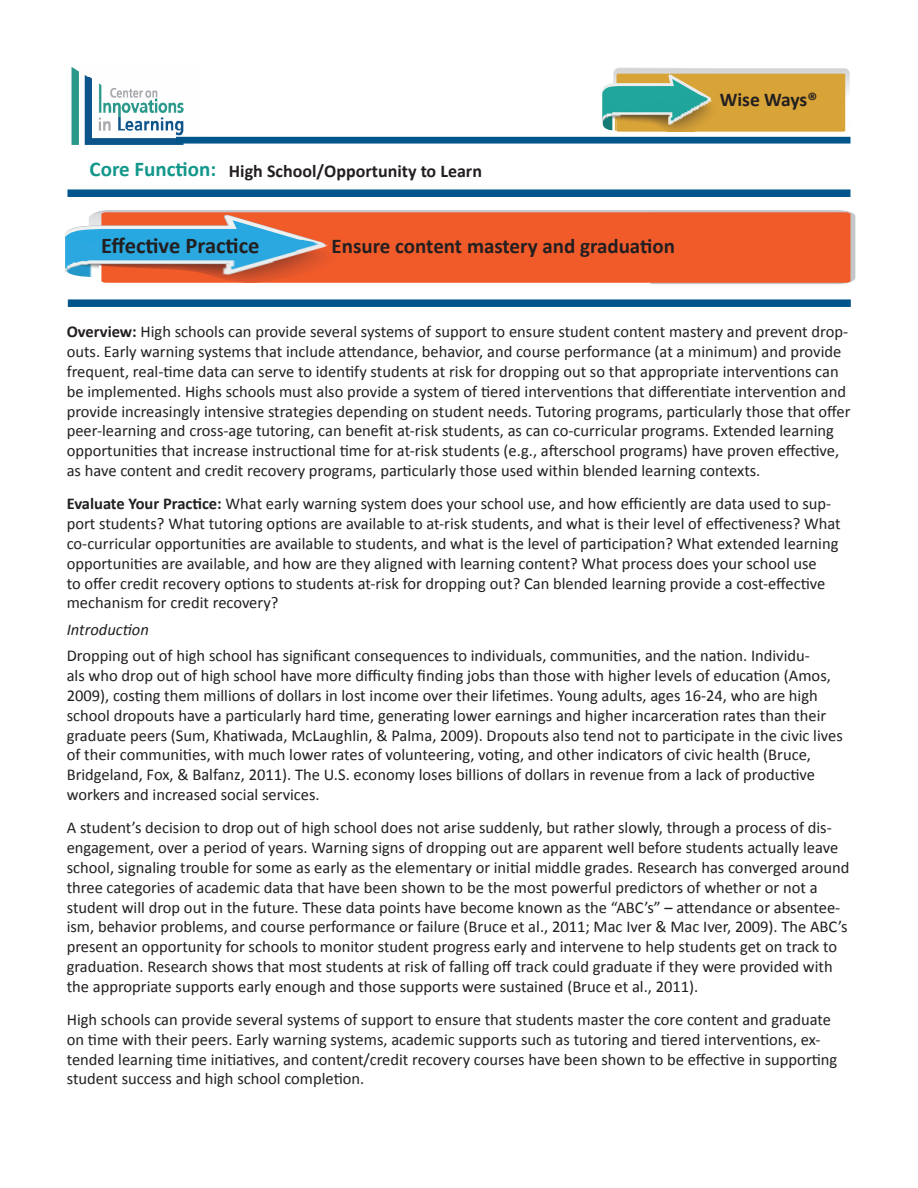
<style>
.page{position:relative;width:918px;height:1188px;background:#fff}
.page>*{position:absolute;margin:0;border:0;box-sizing:border-box;transform-origin:0 0}
.t1{font:700 22.5px "Calibri";color:#231f20}
.t2{font:700 21px "Calibri";color:#231f20}
.t3{font:700 21px "Calibri";color:#12978b}
.t4{font:700 19.5px "Calibri";letter-spacing:-.005em;color:#231f20}
.t5{font:700 18px "Calibri";color:#231f20}
.t6{font:16.5px/19.8px "Calibri";color:#231f20}
.references{font:italic 16.5px "Calibri";color:#231f20}
.s1{font-weight:700}
</style>
<div class="page">
<svg style="left:603px;top:68px;width:247px;height:64px;background:#d2af5c"></svg>
<img style="left:603px;top:91px;width:114px;height:41px">
<div style="left:97px;top:210px;width:758px;height:74px;background:#c5c6c8"></div>
<div style="left:651px;top:212px;width:199px;height:71px;background:#f15b2a"></div>
<svg style="left:65px;top:212px;width:586px;height:72px;background:#e76840"></svg>
<img style="left:65px;top:235px;width:276px;height:49px">
<div style="left:67px;top:189px;width:783px;height:8px;background:#00558b"></div>
<div style="left:68px;top:299px;width:783px;height:8px;background:#00558b"></div>
<img style="left:71px;top:68px;width:131px;height:77px">
<div style="left:176px;top:137px;width:674px;height:7px;background:#00558b"></div>
<p class="t3" style="left:90px;top:155px;width:128px">Core Function:</p>
<p class="t5" style="left:229px;top:159px;width:255px">High School/Opportunity to Learn</p>
<h1 class="t1" style="left:101px;top:231px;width:160px">Effective Practice</h1>
<p class="t2" style="left:332px;top:232px;width:345px">Ensure content mastery and graduation</p>
<p class="t4" style="left:720px;top:87px;width:99px">Wise Ways®</p>
<p class="t6" style="left:67px;top:322px;width:785px"><span class="s1">Overview:</span> High schools can provide several systems of support to ensure student content mastery and prevent drop&shy;outs. Early warning systems that include attendance, behavior, and course performance (at a minimum) and provide frequent, real-time data can serve to identify students at risk for dropping out so that appropriate interventions can be implemented. Highs schools must also provide a system of tiered interventions that differentiate intervention and provide increasingly intensive strategies depending on student needs. Tutoring programs, particularly those that offer peer-learning and cross-age tutoring, can benefit at-risk students, as can co-curricular programs. Extended learning opportunities that increase instructional time for at-risk students (e.g., afterschool programs) have proven effective, as have content and credit recovery programs, particularly those used within blended learning contexts.</p>
<p class="t6" style="left:67px;top:494px;width:775px"><span class="s1">Evaluate Your Practice:</span> What early warning system does your school use, and how efficiently are data used to sup&shy;port students? What tutoring options are available to at-risk students, and what is their level of effectiveness? What co-curricular opportunities are available to students, and what is the level of participation? What extended learning opportunities are available, and how are they aligned with learning content? What process does your school use<br>to offer credit recovery options to students at-risk for dropping out? Can blended learning provide a cost-effective mechanism for credit recovery?</p>
<p class="references" style="left:67px;top:618px;width:84px">Introduction</p>
<p class="t6" style="left:67px;top:646px;width:778px">Dropping out of high school has significant consequences to individuals, communities, and the nation. Individu-<br>als who drop out of high school have more difficulty finding jobs than those with higher levels of education (Amos, 2009), costing them millions of dollars in lost income over their lifetimes. Young adults, ages 16-24, who are high school dropouts have a particularly hard time, generating lower earnings and higher incarceration rates than their graduate peers (Sum, Khatiwada, McLaughlin, &amp; Palma, 2009). Dropouts also tend not to participate in the civic lives of their communities, with much lower rates of volunteering, voting, and other indicators of civic health (Bruce, Bridgeland, Fox, &amp; Balfanz, 2011). The U.S. economy loses billions of dollars in revenue from a lack of productive workers and increased social services.</p>
<p class="t6" style="left:67px;top:818px;width:784px">A student’s decision to drop out of high school does not arise suddenly, but rather slowly, through a process of dis&shy;engagement, over a period of years. Warning signs of dropping out are apparent well before students actually leave school, signaling trouble for some as early as the elementary or initial middle grades. Research has converged around three categories of academic data that have been shown to be the most powerful predictors of whether or not a student will drop out in the future. These data points have become known as the “ABC’s” – attendance or absentee&shy;ism, behavior problems, and course performance or failure (Bruce et al., 2011; Mac Iver &amp; Mac Iver, 2009). The ABC’s present an opportunity for schools to monitor student progress early and intervene to help students get on track to graduation. Research shows that most students at risk of falling off track could graduate if they were provided with the appropriate supports early enough and those supports were sustained (Bruce et al., 2011).</p>
<p class="t6" style="left:67px;top:1010px;width:772px">High schools can provide several systems of support to ensure that students master the core content and graduate on time with their peers. Early warning systems, academic supports such as tutoring and tiered interventions, ex&shy;tended learning time initiatives, and content/credit recovery courses have been shown to be effective in supporting student success and high school completion.</p>
</div>
